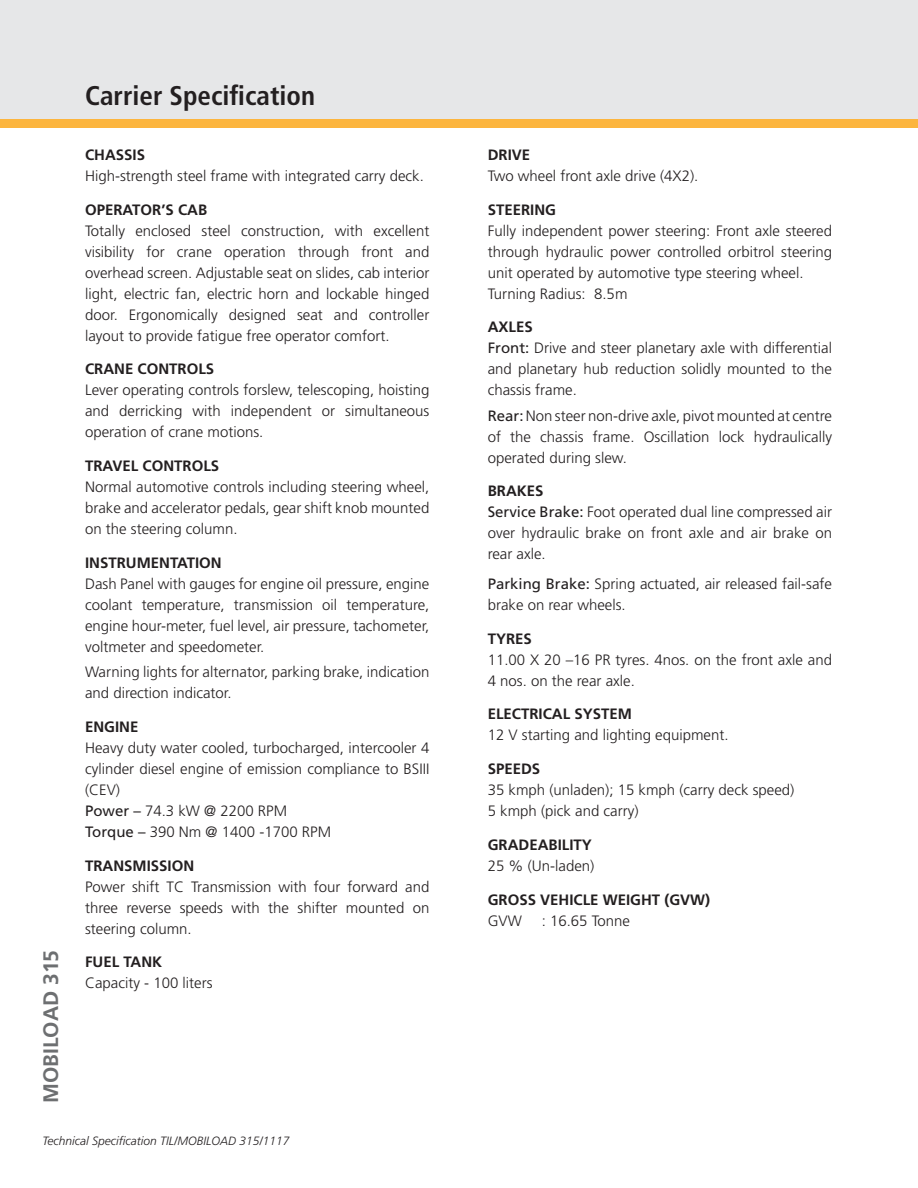
<style>
.page{position:relative;width:918px;height:1188px;background:#fff}
.page>*{position:absolute;margin:0;border:0;box-sizing:border-box;transform-origin:0 0}
.t1{font:700 condensed 27px "Frutiger";color:#231f20}
.t2{font:700 21px "Frutiger";color:#6d6f71}
.t3{font:300 15px/21px "Frutiger";color:#231f20}
.t4{font:700 15px "Frutiger";color:#231f20}
.t5{font:italic 300 12px "Frutiger";color:#231f20}
.s1{font-weight:400}
.s2{font-weight:700}
</style>
<div class="page">
<div style="left:0;top:0;width:918px;height:128px;background:#e6e7e8"></div>
<div style="left:0;top:119px;width:918px;height:9px;background:#fcb53e"></div>
<h2 class="t2" style="left:39px;top:1103px;width:154px;rotate:-90deg">MOBILOAD 315</h2>
<h1 class="t1" style="left:85px;top:80px;width:232px">Carrier Specification</h1>
<p class="t4" style="left:85px;top:146px;width:62px">CHASSIS</p>
<p class="t3" style="left:85px;top:165px;width:340px">High-strength steel frame with integrated carry deck.</p>
<p class="t4" style="left:85px;top:201px;width:124px">OPERATOR’S CAB</p>
<p class="t3" style="left:85px;top:220px;width:346px;text-align:justify">Totally enclosed steel construction, with excellent visibility for crane operation through front and overhead screen. Adjustable seat on slides, cab interior light, electric fan, electric horn and lockable hinged door. Ergonomically designed seat and controller layout to provide fatigue free operator comfort.</p>
<p class="t4" style="left:85px;top:360px;width:131px">CRANE CONTROLS</p>
<p class="t3" style="left:85px;top:380px;width:346px;text-align:justify">Lever operating controls forslew, telescoping, hoisting and derricking with independent or simultaneous operation of crane motions.</p>
<p class="t4" style="left:85px;top:457px;width:136px">TRAVEL CONTROLS</p>
<p class="t3" style="left:85px;top:477px;width:346px;text-align:justify">Normal automotive controls including steering wheel, brake and accelerator pedals, gear shift knob mounted on the steering column.</p>
<p class="t4" style="left:85px;top:554px;width:138px">INSTRUMENTATION</p>
<p class="t3" style="left:85px;top:573px;width:346px;text-align:justify">Dash Panel with gauges for engine oil pressure, engine coolant temperature, transmission oil temperature, engine hour-meter, fuel level, air pressure, tachometer, voltmeter and speedometer.</p>
<p class="t3" style="left:85px;top:662px;width:346px">Warning lights for alternator, parking brake, indication and direction indicator.</p>
<p class="t4" style="left:85px;top:718px;width:55px">ENGINE</p>
<p class="t3" style="left:85px;top:737px;width:346px">Heavy duty water cooled, turbocharged, intercooler 4 cylinder diesel engine of emission compliance to BSIII (CEV)<br><span class="s1">Power –</span> 74.3 kW @ 2200 RPM<br><span class="s1">Torque –</span> 390 Nm @ 1400 -1700 RPM</p>
<p class="t4" style="left:85px;top:857px;width:111px">TRANSMISSION</p>
<p class="t3" style="left:85px;top:876px;width:346px;text-align:justify">Power shift TC Transmission with four forward and three reverse speeds with the shifter mounted on steering column.</p>
<p class="t4" style="left:85px;top:953px;width:79px">FUEL TANK</p>
<p class="t3" style="left:85px;top:973px;width:129px">Capacity - 100 liters</p>
<p class="t5" style="left:43px;top:1134px;width:248px">Technical Specification TIL/MOBILOAD 315/1117</p>
<p class="t4" style="left:488px;top:146px;width:44px">DRIVE</p>
<p class="t3" style="left:488px;top:165px;width:212px">Two wheel front axle drive (4X2).</p>
<p class="t4" style="left:488px;top:200px;width:70px">STEERING</p>
<p class="t3" style="left:488px;top:220px;width:346px">Fully independent power steering: Front axle steered through hydraulic power controlled orbitrol steering unit operated by automotive type steering wheel.<br>Turning Radius: 8.5m</p>
<p class="t3" style="left:488px;top:317px;width:346px"><span class="s2">AXLES<br></span><span class="s1">Front:</span> Drive and steer planetary axle with differential and planetary hub reduction solidly mounted to the chassis frame.</p>
<p class="t3" style="left:488px;top:405px;width:346px;text-align:justify"><span class="s1">Rear:</span> Non steer non-drive axle, pivot mounted at centre of the chassis frame. Oscillation lock hydraulically operated during slew.</p>
<p class="t3" style="left:488px;top:481px;width:346px"><span class="s2">BRAKES<br></span><span class="s1">Service Brake:</span> Foot operated dual line compressed air over hydraulic brake on front axle and air brake on rear axle.</p>
<p class="t3" style="left:488px;top:573px;width:346px"><span class="s1">Parking Brake:</span> Spring actuated, air released fail-safe brake on rear wheels.</p>
<p class="t4" style="left:488px;top:629px;width:46px">TYRES</p>
<p class="t3" style="left:488px;top:649px;width:346px">11.00 X 20 –16 PR tyres. 4nos. on the front axle and<br>4 nos. on the rear axle.</p>
<p class="t4" style="left:488px;top:705px;width:146px">ELECTRICAL SYSTEM</p>
<p class="t3" style="left:488px;top:725px;width:242px">12 V starting and lighting equipment.</p>
<p class="t4" style="left:488px;top:760px;width:54px">SPEEDS</p>
<p class="t3" style="left:488px;top:780px;width:308px">35 kmph (unladen); 15 kmph (carry deck speed)<br>5 kmph (pick and carry)</p>
<p class="t4" style="left:488px;top:836px;width:106px">GRADEABILITY</p>
<p class="t3" style="left:488px;top:855px;width:108px">25 % (Un-laden)</p>
<p class="t4" style="left:488px;top:890px;width:224px">GROSS VEHICLE WEIGHT (GVW)</p>
<p class="t3" style="left:488px;top:910px;width:36px">GVW</p>
<p class="t3" style="left:542px;top:910px;width:90px">: 16.65 Tonne</p>
</div>
